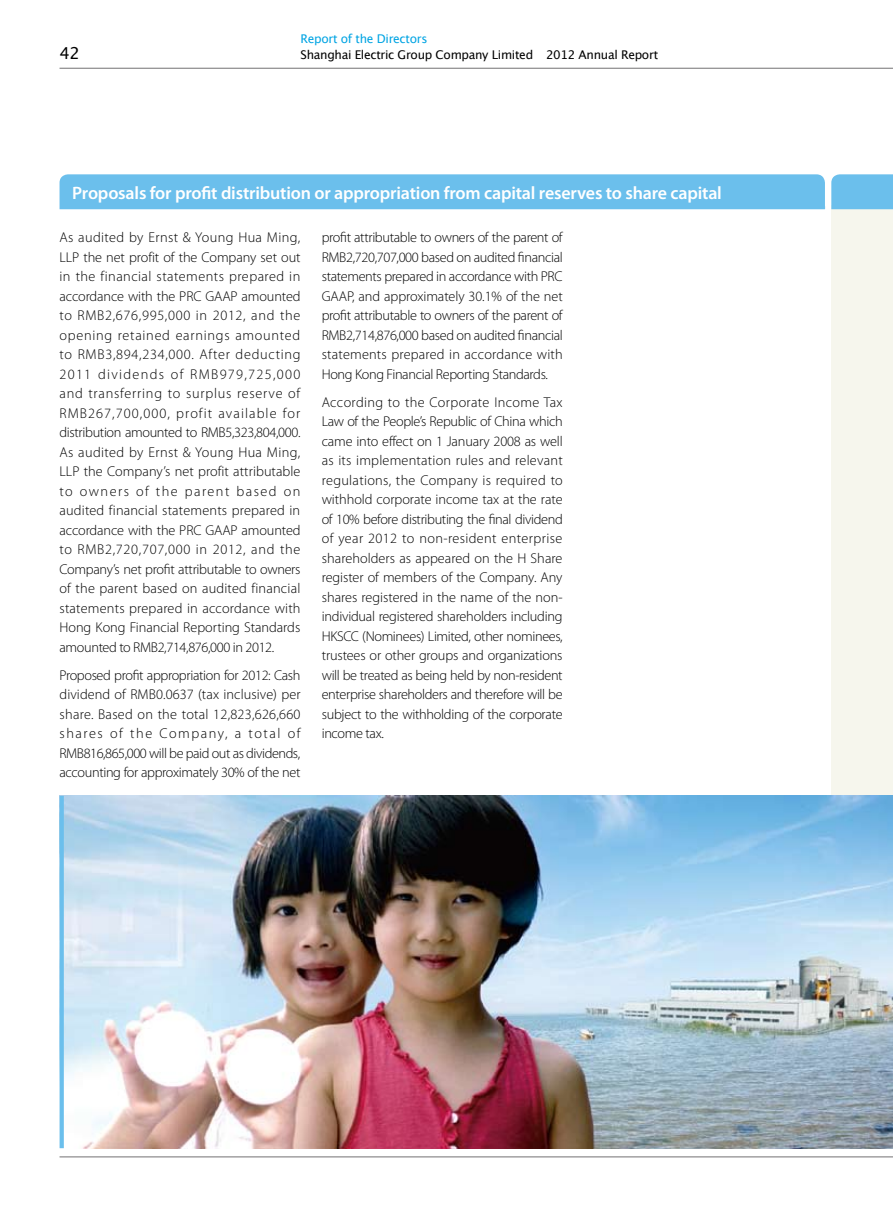
<style>
.page{position:relative;width:893px;height:1212px;background:#fff}
.page>*{position:absolute;margin:0;border:0;box-sizing:border-box;transform-origin:0 0}
.t1{font:600 18px "Myriad Pro";letter-spacing:-.01em;color:#fff}
.t2{font:16.5px "Lucida Grande";color:#000}
.t3{font:300 14.25px/19.5px "Myriad Pro";letter-spacing:-.025em;color:#000;text-align:justify}
.t4{font:12px "Lucida Grande";letter-spacing:-.025em;color:#000}
.t5{font:12px "Lucida Grande";letter-spacing:-.025em;color:#00a4e3}
</style>
<div class="page">
<hr style="left:60px;top:68px;width:833px;height:1px;background:#727172">
<hr style="left:60px;top:1156px;width:833px;height:1px;background:#727172">
<div style="left:831px;top:206px;width:62px;height:942px;background:#f6f6ed"></div>
<div style="left:60px;top:174px;width:765px;height:35px;background:#6bbfec"></div>
<div style="left:831px;top:174px;width:62px;height:35px;background:#6bbfec"></div>
<img style="left:60px;top:795px;width:833px;height:353px">
<svg style="left:60px;top:796px;width:4px;height:352px"></svg>
<p class="t5" style="left:301px;top:32px;width:128px">Report of the Directors</p>
<p class="t2" style="left:60px;top:43px;width:22px">42</p>
<p class="t4" style="left:301px;top:48px;width:359px">Shanghai Electric Group Company Limited 2012 Annual Report</p>
<p class="t1" style="left:72px;top:181px;width:651px">Proposals for profit distribution or appropriation from capital reserves to share capital</p>
<p class="t3" style="left:60px;top:228px;width:243px">As audited by Ernst &amp; Young Hua Ming, LLP the net profit of the Company set out in the financial statements prepared in accordance with the PRC GAAP amounted to RMB2,676,995,000 in 2012, and the opening retained earnings amounted to RMB3,894,234,000. After deducting 2011 dividends of RMB979,725,000 and transferring to surplus reserve of RMB267,700,000, profit available for distribution amounted to RMB5,323,804,000.<br>As audited by Ernst &amp; Young Hua Ming, LLP the Company’s net profit attributable to owners of the parent based on audited financial statements prepared in accordance with the PRC GAAP amounted to RMB2,720,707,000 in 2012, and the Company’s net profit attributable to owners of the parent based on audited financial statements prepared in accordance with Hong Kong Financial Reporting Standards amounted to RMB2,714,876,000 in 2012.</p>
<p class="t3" style="left:60px;top:666px;width:243px">Proposed profit appropriation for 2012: Cash dividend of RMB0.0637 (tax inclusive) per share. Based on the total 12,823,626,660 shares of the Company, a total of RMB816,865,000 will be paid out as dividends, accounting for approximately 30% of the net</p>
<p class="t3" style="left:322px;top:228px;width:243px">profit attributable to owners of the parent of RMB2,720,707,000 based on audited financial statements prepared in accordance with PRC GAAP, and approximately 30.1% of the net profit attributable to owners of the parent of RMB2,714,876,000 based on audited financial statements prepared in accordance with Hong Kong Financial Reporting Standards.</p>
<p class="t3" style="left:322px;top:392px;width:243px">According to the Corporate Income Tax Law of the People’s Republic of China which came into effect on 1 January 2008 as well as its implementation rules and relevant regulations, the Company is required to withhold corporate income tax at the rate of 10% before distributing the final dividend of year 2012 to non-resident enterprise shareholders as appeared on the H Share register of members of the Company. Any shares registered in the name of the non&shy;individual registered shareholders including HKSCC (Nominees) Limited, other nominees, trustees or other groups and organizations will be treated as being held by non-resident enterprise shareholders and therefore will be subject to the withholding of the corporate income tax.</p>
</div>
